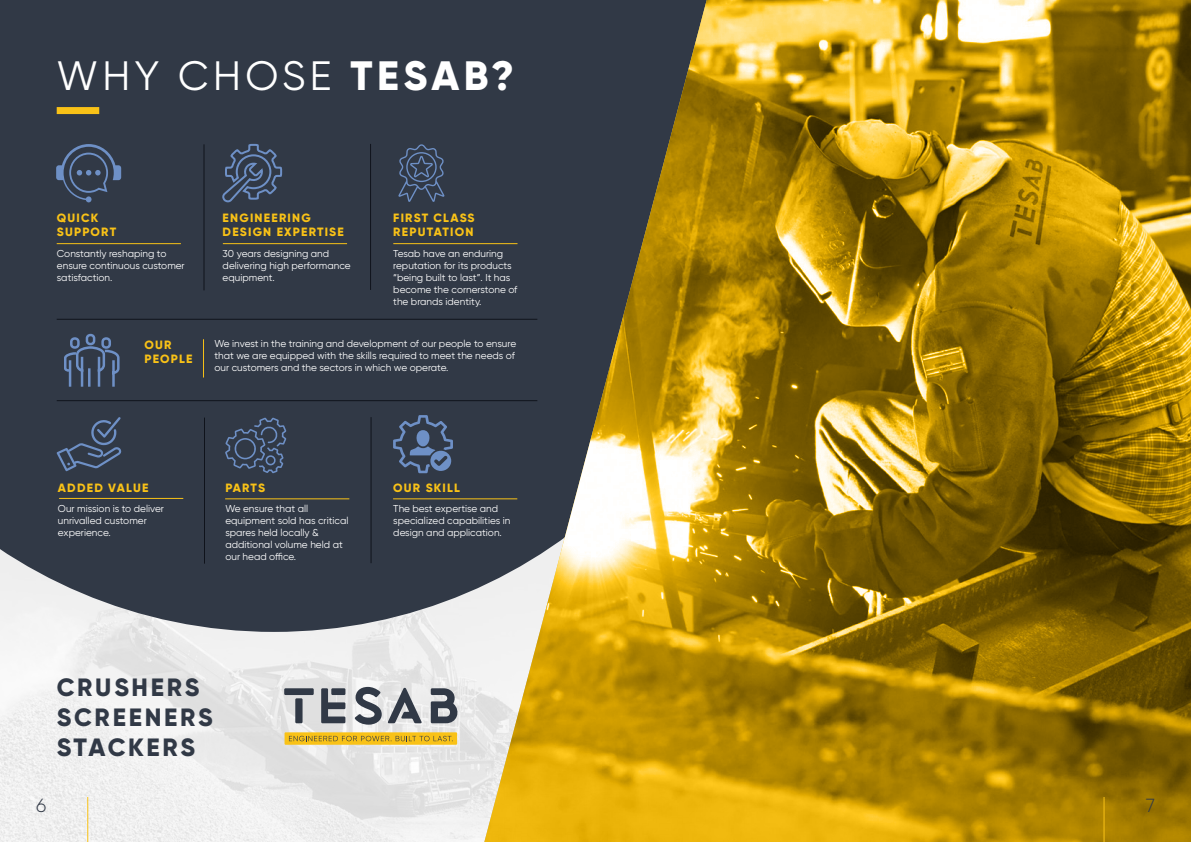
<style>
.page{position:relative;width:1191px;height:842px;background:#fff}
.page>*{position:absolute;margin:0;border:0;box-sizing:border-box;transform-origin:0 0}
.t1{font:41px "Gilroy";letter-spacing:.11em;color:#fff}
.t2{font:800 25px/30px "Gilroy";letter-spacing:.11em;color:#313946}
.t3{font:300 19px "Gilroy";color:#313946}
.t4{font:800 12px/14.4px "Gilroy";letter-spacing:.1em;color:#f9c217}
.t5{font:10px/12px "Gilroy";color:#fff}
.s1{font-weight:800}
</style>
<div class="page">
<img style="left:0;top:632px;width:484px;height:210px">
<div style="left:0;top:0;width:484px;height:632px;background:#313946"></div>
<img style="left:484px;top:0;width:707px;height:842px">
<hr style="left:87px;top:797px;width:1px;height:45px;background:#f9c217">
<hr style="left:1103px;top:797px;width:1px;height:45px;background:#f9c217">
<div style="left:57px;top:107px;width:42px;height:7px;background:#f9c217"></div>
<hr style="left:57px;top:243px;width:124px;height:1px;background:#f9c217">
<hr style="left:223px;top:243px;width:124px;height:1px;background:#f9c217">
<hr style="left:393px;top:243px;width:124px;height:1px;background:#f9c217">
<hr style="left:393px;top:498px;width:124px;height:1px;background:#f9c217">
<hr style="left:59px;top:498px;width:124px;height:1px;background:#f9c217">
<hr style="left:225px;top:498px;width:124px;height:1px;background:#f9c217">
<hr style="left:203px;top:339px;width:1px;height:38px;background:#f9c217">
<svg style="left:57px;top:417px;width:64px;height:54px;background:#3c485d"></svg>
<svg style="left:398px;top:144px;width:46px;height:58px;background:#3d4b61"></svg>
<svg style="left:393px;top:415px;width:60px;height:58px;background:#44546e"></svg>
<svg style="left:63px;top:333px;width:58px;height:56px;background:#404f67"></svg>
<svg style="left:221px;top:143px;width:63px;height:61px;background:#3e4c62"></svg>
<hr style="left:57px;top:319px;width:480px;height:1px;background:#313946">
<hr style="left:57px;top:400px;width:480px;height:1px;background:#313946">
<hr style="left:203px;top:144px;width:1px;height:146px;background:#313946">
<hr style="left:370px;top:144px;width:1px;height:146px;background:#313946">
<hr style="left:204px;top:418px;width:1px;height:146px;background:#313946">
<hr style="left:370px;top:417px;width:1px;height:146px;background:#313946">
<div style="left:284px;top:732px;width:173px;height:13px;background:#f9c217"></div>
<div style="left:284px;top:688px;width:30px;height:7px;background:#313946"></div>
<div style="left:295px;top:698px;width:7px;height:25px;background:#313946"></div>
<svg style="left:355px;top:687px;width:27px;height:38px"></svg>
<svg style="left:388px;top:688px;width:34px;height:35px"></svg>
<svg style="left:431px;top:688px;width:27px;height:35px"></svg>
<svg style="left:321px;top:688px;width:24px;height:35px"></svg>
<svg style="left:289px;top:736px;width:164px;height:5px"></svg>
<svg style="left:225px;top:418px;width:61px;height:55px;background:#3c495e"></svg>
<svg style="left:56px;top:144px;width:65px;height:58px;background:#3d4b60"></svg>
<h1 class="t1" style="left:57px;top:50px;width:459px">Why chose <span class="s1">TESAB?</span></h1>
<p class="t4" style="left:57px;top:210px;width:61px">QUICK<br>SU PPORT</p>
<p class="t5" style="left:57px;top:247px;width:129px">Constantly reshaping to ensure continuous customer satisfaction.</p>
<p class="t4" style="left:223px;top:210px;width:115px;text-indent:65px">ING<br>DESIGN EXPERTISE</p>
<p class="t5" style="left:223px;top:247px;width:129px">30 years designing and delivering high performance equipment.</p>
<p class="t4" style="left:223px;top:210px;width:41px">ENGINEER</p>
<p class="t4" style="left:393px;top:210px;width:80px">FIRST CLASS<br>REPUTATION</p>
<p class="t5" style="left:393px;top:247px;width:126px">Tesab have an enduring reputation for its products “being built to last”. It has become the cornerstone of the brands identity.</p>
<p class="t4" style="left:144px;top:337px;width:48px">OUR<br>PEOPLE</p>
<p class="t5" style="left:214px;top:338px;width:303px">We invest in the training and development of our people to ensure that we are equipped with the skills required to meet the needs of our customers and the sectors in which we operate.</p>
<p class="t4" style="left:58px;top:480px;width:84px">ADDED VALUE</p>
<p class="t5" style="left:58px;top:502px;width:108px">Our mission is to deliver unrivalled customer experience.</p>
<p class="t4" style="left:225px;top:480px;width:41px">PARTS</p>
<p class="t5" style="left:225px;top:502px;width:125px">We ensure that all equipment sold has critical spares held locally &amp; additional volume held at our head office.</p>
<p class="t4" style="left:393px;top:480px;width:68px">OUR SKILL</p>
<p class="t5" style="left:393px;top:502px;width:119px">The best expertise and specialized capabilities in design and application.</p>
<h2 class="t2" style="left:57px;top:672px;width:157px">CRUSHERS<br>SCREENERS<br>STACKERS</h2>
<h3 class="t3" style="left:36px;top:794px;width:12px">6</h3>
<h3 class="t3" style="left:1145px;top:794px;width:11px">7</h3>
</div>
